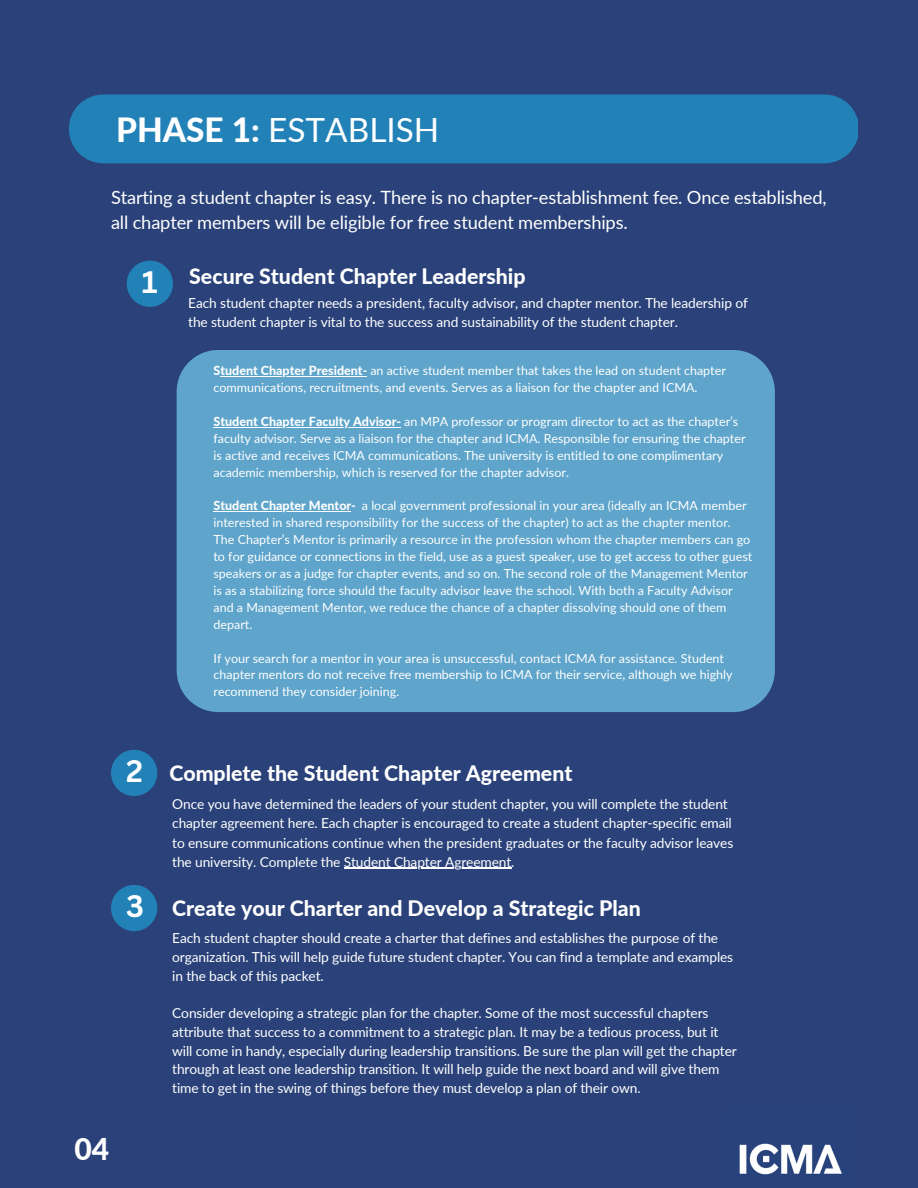
<style>
.page{position:relative;width:918px;height:1188px;background:#2a4279}
.page>*{position:absolute;margin:0;border:0;box-sizing:border-box;transform-origin:0 0}
.t1{font:33.3px "Lato";color:#fff}
.t2{font:700 30.15px "Canva Sans";color:#fff}
.t3{font:800 30px "Lato";color:#fff}
.t4{font:800 21.3px "Lato";color:#fff}
.t5{font:18.3px/25.2px "Lato";letter-spacing:-.01em;color:#fff}
.t6{font:13.8px/18.8px "Lato";letter-spacing:-.01em;color:#fff}
.t7{font:12.45px/17px "Lato";color:#fff}
.s1{font-weight:800}
</style>
<div class="page">
<div style="left:69px;top:94px;width:789px;height:69px;background:#2282b8"></div>
<img style="left:739px;top:1143px;width:103px;height:32px">
<div style="left:177px;top:350px;width:598px;height:362px;background:#5ea4cb"></div>
<div style="left:127px;top:261px;width:46px;height:46px;background:#2282b8;border-radius:50%"></div>
<hr style="left:220px;top:376px;width:147px;height:1px;background:#fff">
<hr style="left:213px;top:427px;width:188px;height:1px;background:#fff">
<hr style="left:213px;top:511px;width:138px;height:1px;background:#fff">
<hr style="left:344px;top:868px;width:167px;height:1px;background:#fff">
<div style="left:111px;top:750px;width:46px;height:46px;background:#2282b8;border-radius:50%"></div>
<div style="left:111px;top:885px;width:46px;height:46px;background:#2282b8;border-radius:50%"></div>
<h1 class="t1" style="left:116px;top:109px;width:325px"><span class="s1">PHASE 1:</span> ESTABLISH</h1>
<h3 class="t5" style="left:111px;top:184px;width:717px">Starting a student chapter is easy. There is no chapter-establishment fee. Once established, all chapter members will be eligible for free student memberships.</h3>
<h2 class="t2" style="left:142px;top:261px;width:17px">1</h2>
<h3 class="t4" style="left:189px;top:263px;width:338px">Secure Student Chapter Leadership</h3>
<p class="t6" style="left:188px;top:293px;width:561px">Each student chapter needs a president, faculty advisor, and chapter mentor. The leadership of the student chapter is vital to the success and sustainability of the student chapter.</p>
<p class="t7" style="left:213px;top:362px;width:514px"><span class="s1">Student Chapter President-</span> an active student member that takes the lead on student chapter communications, recruitments, and events. Serves as a liaison for the chapter and ICMA.</p>
<p class="t7" style="left:213px;top:413px;width:534px"><span class="s1">Student Chapter Faculty Advisor-</span> an MPA professor or program director to act as the chapter’s faculty advisor. Serve as a liaison for the chapter and ICMA. Responsible for ensuring the chapter is active and receives ICMA communications. The university is entitled to one complimentary academic membership, which is reserved for the chapter advisor.</p>
<p class="t7" style="left:213px;top:497px;width:540px"><span class="s1">Student Chapter Mentor-</span> a local government professional in your area (ideally an ICMA member interested in shared responsibility for the success of the chapter) to act as the chapter mentor.<br>The Chapter’s Mentor is primarily a resource in the profession whom the chapter members can go to for guidance or connections in the field, use as a guest speaker, use to get access to other guest speakers or as a judge for chapter events, and so on. The second role of the Management Mentor is as a stabilizing force should the faculty advisor leave the school. With both a Faculty Advisor and a Management Mentor, we reduce the chance of a chapter dissolving should one of them depart.</p>
<p class="t7" style="left:213px;top:649px;width:521px">If your search for a mentor in your area is unsuccessful, contact ICMA for assistance. Student chapter mentors do not receive free membership to ICMA for their service, although we highly recommend they consider joining.</p>
<h2 class="t2" style="left:126px;top:750px;width:18px">2</h2>
<h2 class="t2" style="left:126px;top:885px;width:19px">3</h2>
<h3 class="t3" style="left:74px;top:1130px;width:36px">04</h3>
<h3 class="t4" style="left:169px;top:760px;width:405px">Complete the Student Chapter Agreement</h3>
<p class="t6" style="left:172px;top:794px;width:563px;line-height:19.2px">Once you have determined the leaders of your student chapter, you will complete the student chapter agreement here. Each chapter is encouraged to create a student chapter-specific email to ensure communications continue when the president graduates or the faculty advisor leaves the university. Complete the Student Chapter Agreement.</p>
<h3 class="t4" style="left:172px;top:895px;width:470px">Create your Charter and Develop a Strategic Plan</h3>
<p class="t6" style="left:172px;top:928px;width:563px">Each student chapter should create a charter that defines and establishes the purpose of the organization. This will help guide future student chapter. You can find a template and examples in the back of this packet.</p>
<p class="t6" style="left:172px;top:1003px;width:566px">Consider developing a strategic plan for the chapter. Some of the most successful chapters attribute that success to a commitment to a strategic plan. It may be a tedious process, but it will come in handy, especially during leadership transitions. Be sure the plan will get the chapter through at least one leadership transition. It will help guide the next board and will give them time to get in the swing of things before they must develop a plan of their own.</p>
</div>
